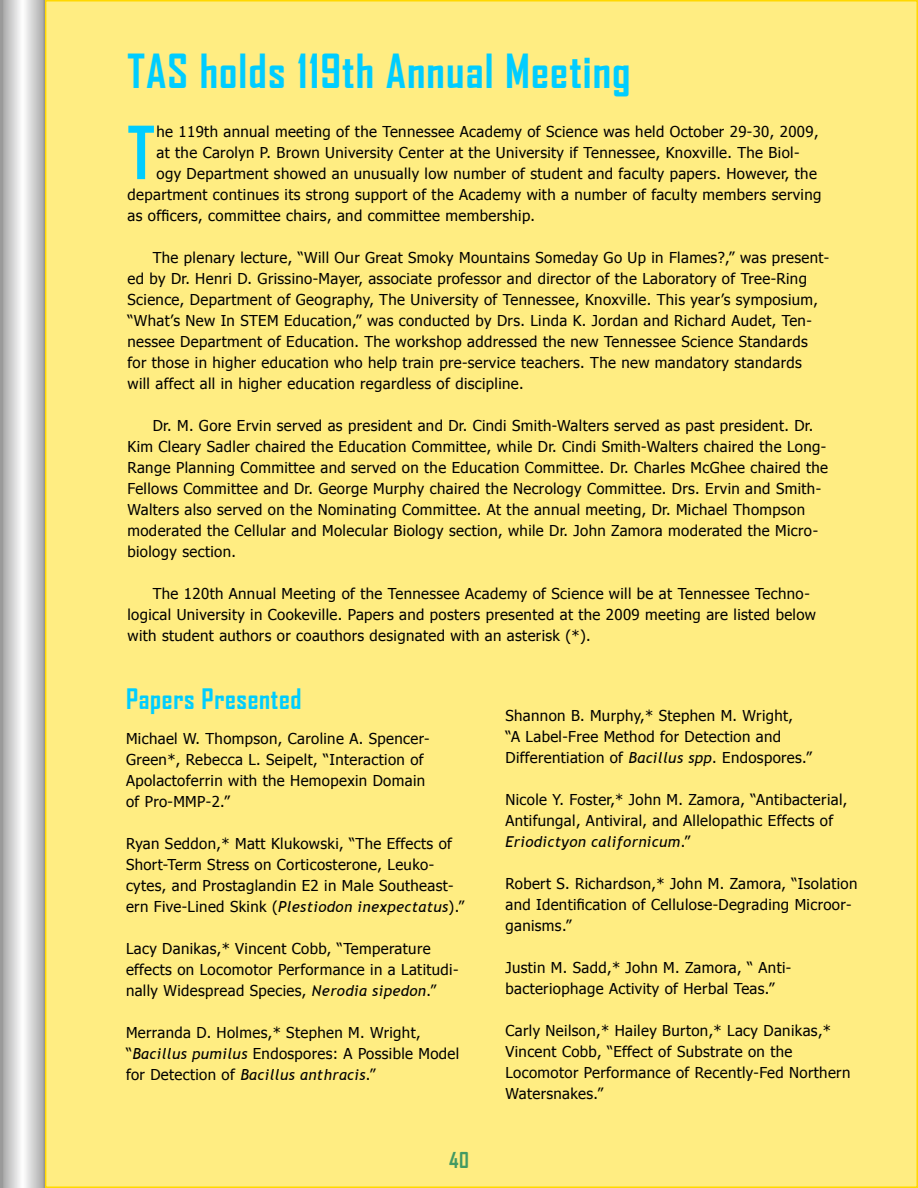
<style>
.page{position:relative;width:918px;height:1188px;background:#fff}
.page>*{position:absolute;margin:0;border:0;box-sizing:border-box;transform-origin:0 0}
.t1{font:700 69.9px "Agency FB";color:#00cdff}
.t2{font:700 45px "Agency FB";letter-spacing:.025em;color:#00cdff}
.t3{font:700 27px "Agency FB";letter-spacing:.025em;color:#00cdff}
.t4{font:700 21px "Agency FB";color:#439a63}
.t5{font:15px/21px "Tahoma";letter-spacing:.025em;color:#000}
.t6{font:italic 15px "Trebuchet MS";letter-spacing:.025em;color:#000}
.s1{font-family:"Trebuchet MS";font-style:italic}
.s2{font-family:"Tahoma";font-style:normal}
</style>
<div class="page">
<div style="left:46px;top:1px;width:871px;height:1186px;background:#ffed82"></div>
<svg style="left:0;top:0;width:45px;height:1188px"></svg>
<h2 class="t2" style="left:128px;top:44px;width:505px">TAS holds 119th Annual Meeting</h2>
<h1 class="t1" style="left:128px;top:109px;width:29px">T</h1>
<p class="t5" style="left:157px;top:120px;width:664px">he 119th annual meeting of the Tennessee Academy of Science was held October 29-30, 2009,</p>
<p class="t5" style="left:157px;top:141px;width:645px">at the Carolyn P. Brown University Center at the University if Tennessee, Knoxville. The Biol-</p>
<p class="t5" style="left:157px;top:162px;width:662px">ogy Department showed an unusually low number of student and faculty papers. However, the</p>
<p class="t5" style="left:128px;top:183px;width:695px">department continues its strong support of the Academy with a number of faculty members serving</p>
<p class="t5" style="left:128px;top:204px;width:409px">as officers, committee chairs, and committee membership.</p>
<p class="t5" style="left:128px;top:246px;width:703px;text-indent:25px">The plenary lecture, “Will Our Great Smoky Mountains Someday Go Up in Flames?,” was present&shy;ed by Dr. Henri D. Grissino-Mayer, associate professor and director of the Laboratory of Tree-Ring Science, Department of Geography, The University of Tennessee, Knoxville. This year’s symposium, “What’s New In STEM Education,” was conducted by Drs. Linda K. Jordan and Richard Audet, Ten&shy;nessee Department of Education. The workshop addressed the new Tennessee Science Standards for those in higher education who help train pre-service teachers. The new mandatory standards<br>will affect all in higher education regardless of discipline.</p>
<p class="t5" style="left:128px;top:414px;width:702px;text-indent:25px">Dr. M. Gore Ervin served as president and Dr. Cindi Smith-Walters served as past president. Dr.<br>Kim Cleary Sadler chaired the Education Committee, while Dr. Cindi Smith-Walters chaired the Long-Range Planning Committee and served on the Education Committee. Dr. Charles McGhee chaired the Fellows Committee and Dr. George Murphy chaired the Necrology Committee. Drs. Ervin and Smith-Walters also served on the Nominating Committee. At the annual meeting, Dr. Michael Thompson moderated the Cellular and Molecular Biology section, while Dr. John Zamora moderated the Micro&shy;biology section.</p>
<p class="t5" style="left:128px;top:582px;width:690px;text-indent:25px">The 120th Annual Meeting of the Tennessee Academy of Science will be at Tennessee Techno&shy;logical University in Cookeville. Papers and posters presented at the 2009 meeting are listed below with student authors or coauthors designated with an asterisk (*).</p>
<h3 class="t3" style="left:126px;top:682px;width:177px">Papers Presented</h3>
<p class="t5" style="left:126px;top:727px;width:305px">Michael W. Thompson, Caroline A. Spencer-Green*, Rebecca L. Seipelt, “Interaction of Apolactoferrin with the Hemopexin Domain of Pro-MMP-2.”</p>
<p class="t5" style="left:126px;top:832px;width:340px">Ryan Seddon,* Matt Klukowski, “The Effects of Short-Term Stress on Corticosterone, Leuko&shy;cytes, and Prostaglandin E2 in Male Southeast&shy;ern Five-Lined Skink (<span class="s1">Plestiodon inexpectatus</span>).”</p>
<p class="t5" style="left:126px;top:937px;width:334px">Lacy Danikas,* Vincent Cobb, “Temperature effects on Locomotor Performance in a Latitudi&shy;nally Widespread Species, <span class="s1">Nerodia sipedon</span>.”</p>
<p class="t5" style="left:126px;top:1021px;width:335px">Merranda D. Holmes,* Stephen M. Wright, “<span class="s1">Bacillus pumilus</span> Endospores: A Possible Model</p>
<p class="t6" style="left:126px;top:1065px;width:251px"><span class="s2">for Detection of</span> Bacillus anthracis<span class="s2">.”</span></p>
<h3 class="t4" style="left:449px;top:1147px;width:21px">40</h3>
<p class="t5" style="left:505px;top:704px;width:308px">Shannon B. Murphy,* Stephen M. Wright,<br>“A Label-Free Method for Detection and<br>Differentiation of <span class="s1">Bacillus spp</span>. Endospores.”</p>
<p class="t5" style="left:505px;top:788px;width:343px">Nicole Y. Foster,* John M. Zamora, “Antibacterial,<br>Antifungal, Antiviral, and Allelopathic Effects of</p>
<p class="t6" style="left:505px;top:833px;width:186px">Eriodictyon californicum<span class="s2">.”</span></p>
<p class="t5" style="left:505px;top:872px;width:354px">Robert S. Richardson,* John M. Zamora, “Isolation and Identification of Cellulose-Degrading Microor&shy;ganisms.”</p>
<p class="t5" style="left:505px;top:956px;width:287px">Justin M. Sadd,* John M. Zamora, “ Anti&shy;bacteriophage Activity of Herbal Teas.”</p>
<p class="t5" style="left:505px;top:1019px;width:346px">Carly Neilson,* Hailey Burton,* Lacy Danikas,* Vincent Cobb, “Effect of Substrate on the Locomotor Performance of Recently-Fed Northern Watersnakes.”</p>
</div>
